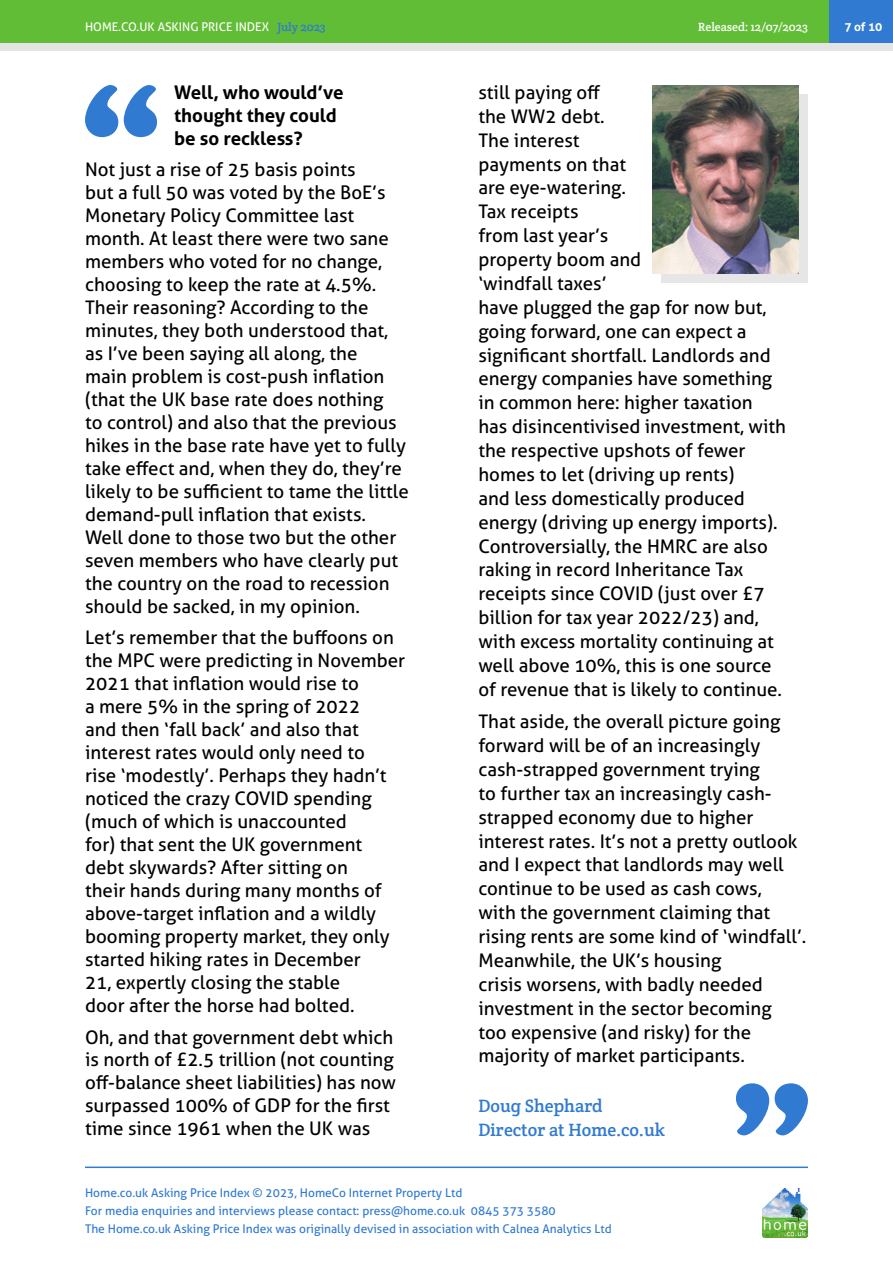
<style>
.page{position:relative;width:893px;height:1263px;background:#fff}
.page>*{position:absolute;margin:0;border:0;box-sizing:border-box;transform-origin:0 0}
.HAPI_quote{font:18.75px/23px "Aller";color:#000}
.HAPI_quote-2{font:700 18.75px/23px "Aller";color:#000}
.HAPI_quote-3{font:18px/24px "Crete Round";color:#307ad1}
.t1{font:12px/18px "Aller";color:#307ad1}
.t2{font:12px "Aller";color:#fff}
.t3{font:12px "Crete Round";color:#fff}
.t4{font:700 12px "Aller";color:#fff}
.s1{font-family:"Crete Round";color:#307ad1}
</style>
<div class="page">
<hr style="left:85px;top:1166px;width:723px;height:2px;background:#307ad1">
<div style="left:0;top:0;width:893px;height:51px;background:#e4e4e4"></div>
<div style="left:0;top:0;width:893px;height:43px;background:#62bd36"></div>
<img style="left:762px;top:1188px;width:46px;height:49px">
<div style="left:829px;top:0;width:64px;height:43px;background:#307ad1"></div>
<svg style="left:85px;top:85px;width:72px;height:52px"></svg>
<div style="left:662px;top:94px;width:146px;height:189px;background:#e6e6e6"></div>
<img style="left:653px;top:85px;width:146px;height:189px">
<svg style="left:736px;top:1083px;width:72px;height:52px"></svg>
<p class="t2" style="left:85px;top:19px;width:242px">HOME.CO.UK ASKING PRICE INDEX <span class="s1">July 2023</span></p>
<p class="t3" style="left:698px;top:19px;width:111px">Released: 12/07/2023</p>
<p class="t4" style="left:844px;top:19px;width:39px">7 of 10</p>
<p class="HAPI_quote-2" style="left:174px;top:81px;width:171px">Well, who would’ve thought they could be so reckless?</p>
<p class="HAPI_quote" style="left:85px;top:158px;width:325px">Not just a rise of 25 basis points<br>but a full 50 was voted by the BoE’s Monetary Policy Committee last month. At least there were two sane members who voted for no change, choosing to keep the rate at 4.5%.<br>Their reasoning? According to the minutes, they both understood that, as I’ve been saying all along, the<br>main problem is cost-push inflation (that the UK base rate does nothing<br>to control) and also that the previous hikes in the base rate have yet to fully take effect and, when they do, they’re likely to be sufficient to tame the little demand-pull inflation that exists.<br>Well done to those two but the other seven members who have clearly put the country on the road to recession should be sacked, in my opinion.</p>
<p class="HAPI_quote" style="left:85px;top:626px;width:322px">Let’s remember that the buffoons on the MPC were predicting in November 2021 that inflation would rise to<br>a mere 5% in the spring of 2022<br>and then ‘fall back’ and also that interest rates would only need to<br>rise ‘modestly’. Perhaps they hadn’t noticed the crazy COVID spending (much of which is unaccounted<br>for) that sent the UK government debt skywards? After sitting on<br>their hands during many months of above-target inflation and a wildly booming property market, they only started hiking rates in December<br>21, expertly closing the stable<br>door after the horse had bolted.</p>
<p class="HAPI_quote" style="left:85px;top:1025px;width:312px">Oh, and that government debt which is north of £2.5 trillion (not counting off-balance sheet liabilities) has now surpassed 100% of GDP for the first time since 1961 when the UK was</p>
<p class="HAPI_quote" style="left:478px;top:80px;width:309px;line-height:23.9px">still paying off<br>the WW2 debt.<br>The interest<br>payments on that<br>are eye-watering.<br>Tax receipts<br>from last year’s<br>property boom and<br>‘windfall taxes’<br>have plugged the gap for now but, going forward, one can expect a significant shortfall. Landlords and energy companies have something in common here: higher taxation has disincentivised investment, with the respective upshots of fewer homes to let (driving up rents)<br>and less domestically produced energy (driving up energy imports).<br>Controversially, the HMRC are also raking in record Inheritance Tax receipts since COVID (just over £7 billion for tax year 2022/23) and, with excess mortality continuing at well above 10%, this is one source of revenue that is likely to continue.</p>
<p class="HAPI_quote" style="left:478px;top:709px;width:330px;line-height:23.9px">That aside, the overall picture going forward will be of an increasingly cash-strapped government trying<br>to further tax an increasingly cash&shy;strapped economy due to higher interest rates. It’s not a pretty outlook and I expect that landlords may well continue to be used as cash cows,<br>with the government claiming that rising rents are some kind of ‘windfall’.<br>Meanwhile, the UK’s housing<br>crisis worsens, with badly needed investment in the sector becoming<br>too expensive (and risky) for the majority of market participants.</p>
<p class="HAPI_quote-3" style="left:478px;top:1093px;width:188px">Doug Shephard<br>Director at Home.co.uk</p>
<p class="t1" style="left:85px;top:1184px;width:528px">Home.co.uk Asking Price Index © 2023, HomeCo Internet Property Ltd<br>For media enquiries and interviews please contact: press@home.co.uk 0845 373 3580<br>The Home.co.uk Asking Price Index was originally devised in association with Calnea Analytics Ltd</p>
</div>
